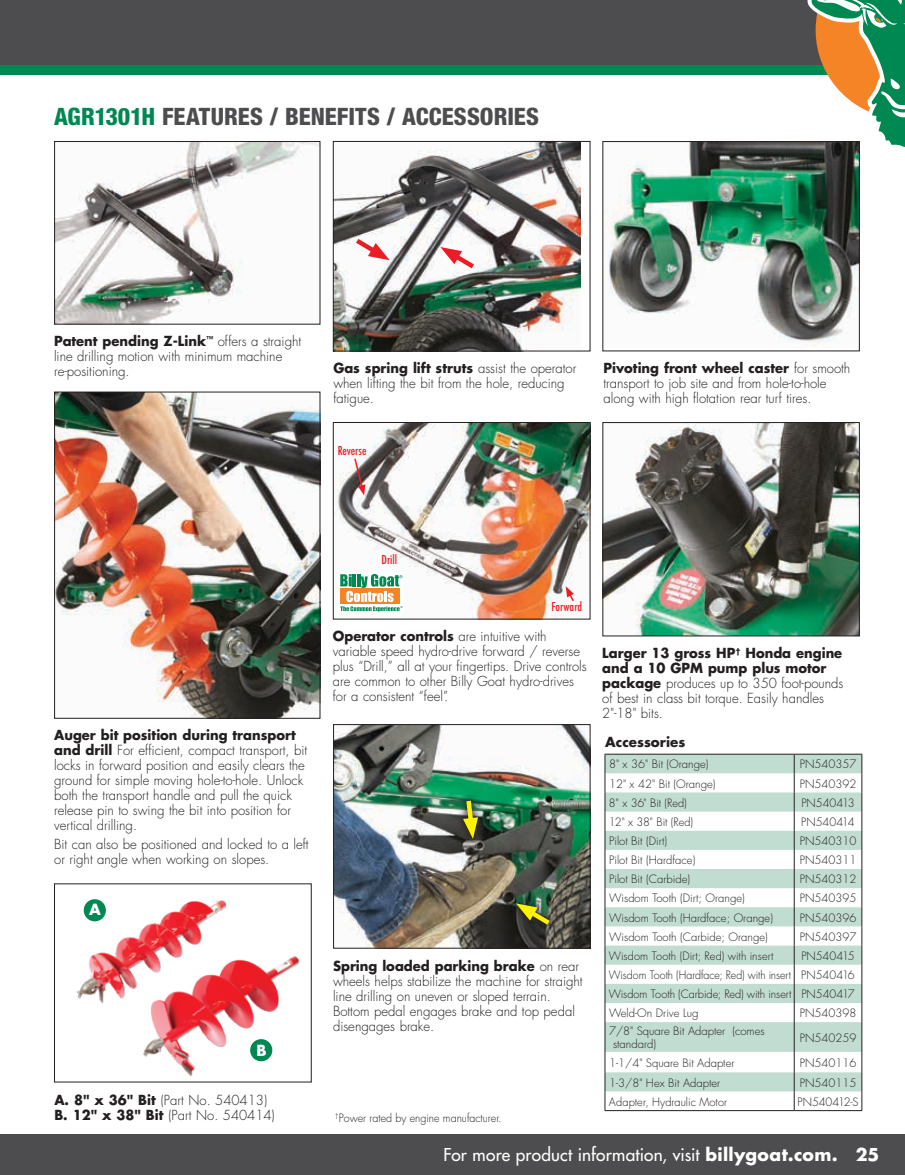
<style>
.page{position:relative;width:905px;height:1175px;background:#fff}
.page>*{position:absolute;margin:0;border:0;box-sizing:border-box;transform-origin:0 0}
.t1{font:800 condensed 24px "Helvetica Neue LT Std";color:#4d4d4f}
.t2{font:500 17.25px "Futura Std";letter-spacing:.01em;color:#fff}
.t3{font:700 15px "Futura Std";color:#fff}
.t4{font:300 13.5px/15px "Futura Std";color:#231f20}
.t5{font:500 13.5px "Futura PT Cond";color:#ed1c24}
.t6{font:700 13.5px "Futura Std";color:#231f20}
.t7{font:300 11.25px/19.2px "Futura Std";color:#231f20;text-align:justify}
.t8{font:300 11.25px "Futura Std";color:#231f20;scale:.95 1}
.s1{color:#008852}
.s2{font-weight:700}
</style>
<div class="page">
<div style="left:0;top:0;width:904px;height:66px;background:#4d4d4f"></div>
<div style="left:0;top:66px;width:904px;height:9px;background:#008852"></div>
<svg style="left:796px;top:0;width:108px;height:151px"></svg>
<div style="left:0;top:1134px;width:904px;height:40px;background:#4d4d4f"></div>
<img style="left:56px;top:143px;width:262px;height:179px">
<div style="left:54px;top:141px;width:266px;height:183px;border:1px solid #231f20"></div>
<img style="left:604px;top:424px;width:253px;height:210px">
<div style="left:602px;top:422px;width:257px;height:214px;border:1px solid #231f20"></div>
<img style="left:335px;top:726px;width:253px;height:220px">
<div style="left:333px;top:724px;width:257px;height:224px;border:1px solid #231f20"></div>
<img style="left:335px;top:143px;width:245px;height:206px">
<div style="left:333px;top:141px;width:257px;height:210px;border:1px solid #231f20"></div>
<img style="left:143px;top:956px;width:157px;height:120px">
<img style="left:76px;top:899px;width:164px;height:111px">
<img style="left:335px;top:424px;width:253px;height:193px">
<div style="left:333px;top:422px;width:257px;height:197px;border:1px solid #231f20"></div>
<img style="left:604px;top:143px;width:253px;height:204px">
<div style="left:602px;top:141px;width:257px;height:210px;border:1px solid #231f20"></div>
<img style="left:56px;top:394px;width:262px;height:322px">
<div style="left:54px;top:392px;width:266px;height:326px;border:1px solid #231f20"></div>
<svg style="left:351px;top:235px;width:39px;height:25px"></svg>
<svg style="left:440px;top:247px;width:39px;height:25px"></svg>
<svg style="left:507px;top:894px;width:51px;height:39px"></svg>
<svg style="left:516px;top:903px;width:38px;height:26px"></svg>
<svg style="left:454px;top:791px;width:32px;height:56px"></svg>
<svg style="left:463px;top:796px;width:15px;height:42px"></svg>
<svg style="left:353px;top:457px;width:12px;height:38px"></svg>
<svg style="left:565px;top:586px;width:10px;height:17px"></svg>
<svg style="left:605px;top:755px;width:256px;height:336px;fill:#c1dcd0"></svg>
<hr style="left:604px;top:754px;width:190px;height:1px;background:#231f20">
<hr style="left:794px;top:754px;width:68px;height:1px;background:#231f20">
<hr style="left:604px;top:1110px;width:190px;height:1px;background:#231f20">
<hr style="left:794px;top:1110px;width:68px;height:1px;background:#231f20">
<svg style="left:604px;top:754px;width:1px;height:356px"></svg>
<svg style="left:793px;top:754px;width:1px;height:356px"></svg>
<svg style="left:861px;top:754px;width:1px;height:356px"></svg>
<svg style="left:338px;top:572px;width:65px;height:41px"></svg>
<svg style="left:340px;top:574px;width:62px;height:37px"></svg>
<div style="left:84px;top:899px;width:22px;height:22px;background:#008852;border-radius:50%"></div>
<div style="left:250px;top:1039px;width:22px;height:22px;background:#008852;border-radius:50%"></div>
<h1 class="t1" style="left:54px;top:102px;width:486px"><span class="s1">AGR1301H</span> FEATURES / BENEFITS / ACCESSORIES</h1>
<p class="t4" style="left:54px;top:334px;width:249px"><span class="s2">Patent pending Z-Link</span><sup>™</sup> offers a straight line drilling motion with minimum machine re-positioning.</p>
<p class="t4" style="left:333px;top:361px;width:244px"><span class="s2">Gas spring lift struts</span> assist the operator when lifting the bit from the hole, reducing fatigue.</p>
<p class="t5" style="left:338px;top:442px;width:30px">Reverse</p>
<p class="t4" style="left:603px;top:361px;width:248px"><span class="s2">Pivoting front wheel caster</span> for smooth transport to job site and from hole-to-hole along with high flotation rear turf tires.</p>
<p class="t4" style="left:54px;top:728px;width:255px"><span class="s2">Auger bit position during transport and drill</span> For efficient, compact transport, bit locks in forward position and easily clears the ground for simple moving hole-to-hole. Unlock both the transport handle and pull the quick release pin to swing the bit into position for vertical drilling.</p>
<p class="t4" style="left:54px;top:836px;width:256px">Bit can also be positioned and locked to a left or right angle when working on slopes.</p>
<p class="t3" style="left:89px;top:899px;width:13px">A</p>
<p class="t3" style="left:256px;top:1040px;width:12px">B</p>
<p class="t4" style="left:54px;top:1093px;width:222px"><span class="s2">A. 8" x 36" Bit</span> (Part No. 540413)<br><span class="s2">B. 12" x 38" Bit</span> (Part No. 540414)</p>
<p class="t5" style="left:381px;top:552px;width:17px">Drill</p>
<p class="t5" style="left:551px;top:598px;width:32px">Forward</p>
<p class="t4" style="left:333px;top:629px;width:255px"><span class="s2">Operator controls</span> are intuitive with variable speed hydro-drive forward / reverse plus “Drill,” all at your fingertips. Drive controls are common to other Billy Goat hydro-drives for a consistent “feel”.</p>
<p class="t4" style="left:333px;top:958px;width:251px"><span class="s2">Spring loaded parking brake</span> on rear wheels helps stabilize the machine for straight line drilling on uneven or sloped terrain.<br>Bottom pedal engages brake and top pedal disengages brake.</p>
<p class="t8" style="left:335px;top:1110px;width:177px"><sup>†</sup>Power rated by engine manufacturer.</p>
<p class="t4" style="left:602px;top:646px;width:243px"><span class="s2">Larger 13 gross HP</span><sup>†</sup> <span class="s2">Honda engine and a 10 GPM pump plus motor package</span> produces up to 350 foot-pounds of best in class bit torque. Easily handles<br>2"-18" bits.</p>
<p class="t6" style="left:605px;top:732px;width:81px">Accessories</p>
<p class="t7" style="left:609px;top:755px;width:101px">8" x 36" Bit (Orange)</p>
<p class="t7" style="left:799px;top:755px;width:58px">PN540357</p>
<p class="t7" style="left:609px;top:774px;width:108px">12" x 42" Bit (Orange)</p>
<p class="t7" style="left:799px;top:774px;width:58px">PN540392</p>
<p class="t7" style="left:609px;top:793px;width:79px">8" x 36" Bit (Red)</p>
<p class="t7" style="left:801px;top:793px;width:55px">PN540413</p>
<p class="t7" style="left:609px;top:812px;width:86px">12" x 38" Bit (Red)</p>
<p class="t7" style="left:801px;top:812px;width:55px">PN540414</p>
<p class="t7" style="left:609px;top:831px;width:60px">Pilot Bit (Dirt)</p>
<p class="t7" style="left:799px;top:831px;width:58px">PN540310</p>
<p class="t7" style="left:609px;top:850px;width:88px">Pilot Bit (Hardface)</p>
<p class="t7" style="left:799px;top:850px;width:58px">PN540311</p>
<p class="t7" style="left:609px;top:870px;width:83px">Pilot Bit (Carbide)</p>
<p class="t7" style="left:799px;top:870px;width:58px">PN540312</p>
<p class="t7" style="left:609px;top:889px;width:137px">Wisdom Tooth (Dirt; Orange)</p>
<p class="t7" style="left:799px;top:889px;width:58px">PN540395</p>
<p class="t7" style="left:609px;top:908px;width:165px">Wisdom Tooth (Hardface; Orange)</p>
<p class="t7" style="left:799px;top:908px;width:58px">PN540396</p>
<p class="t7" style="left:609px;top:927px;width:160px">Wisdom Tooth (Carbide; Orange)</p>
<p class="t7" style="left:799px;top:927px;width:58px">PN540397</p>
<p class="t7" style="left:609px;top:946px;width:166px">Wisdom Tooth (Dirt; Red) with insert</p>
<p class="t7" style="left:609px;top:946px;width:247px;text-indent:192px">PN540415<br>Wisdom Tooth (Hardface; Red) with insert PN540416<br>Wisdom Tooth (Carbide; Red) with insert PN540417<br>Weld-On Drive Lug</p>
<p class="t7" style="left:799px;top:1003px;width:58px">PN540398</p>
<p class="t7" style="left:613px;top:1025px;width:153px;line-height:12.8px;text-indent:-4px">7/8" Square Bit Adapter (comes standard)</p>
<p class="t7" style="left:799px;top:1028px;width:58px">PN540259</p>
<p class="t7" style="left:609px;top:1053px;width:127px">1-1/4" Square Bit Adapter</p>
<p class="t7" style="left:799px;top:1053px;width:58px">PN540116</p>
<p class="t7" style="left:609px;top:1073px;width:113px">1-3/8" Hex Bit Adapter</p>
<p class="t7" style="left:799px;top:1073px;width:58px">PN540115</p>
<p class="t7" style="left:609px;top:1092px;width:120px">Adapter, Hydraulic Motor</p>
<p class="t7" style="left:797px;top:1092px;width:63px">PN540412-S</p>
<p class="t2" style="left:443px;top:1144px;width:437px">For more product information, visit <span class="s2">billygoat.com. 25</span></p>
</div>
